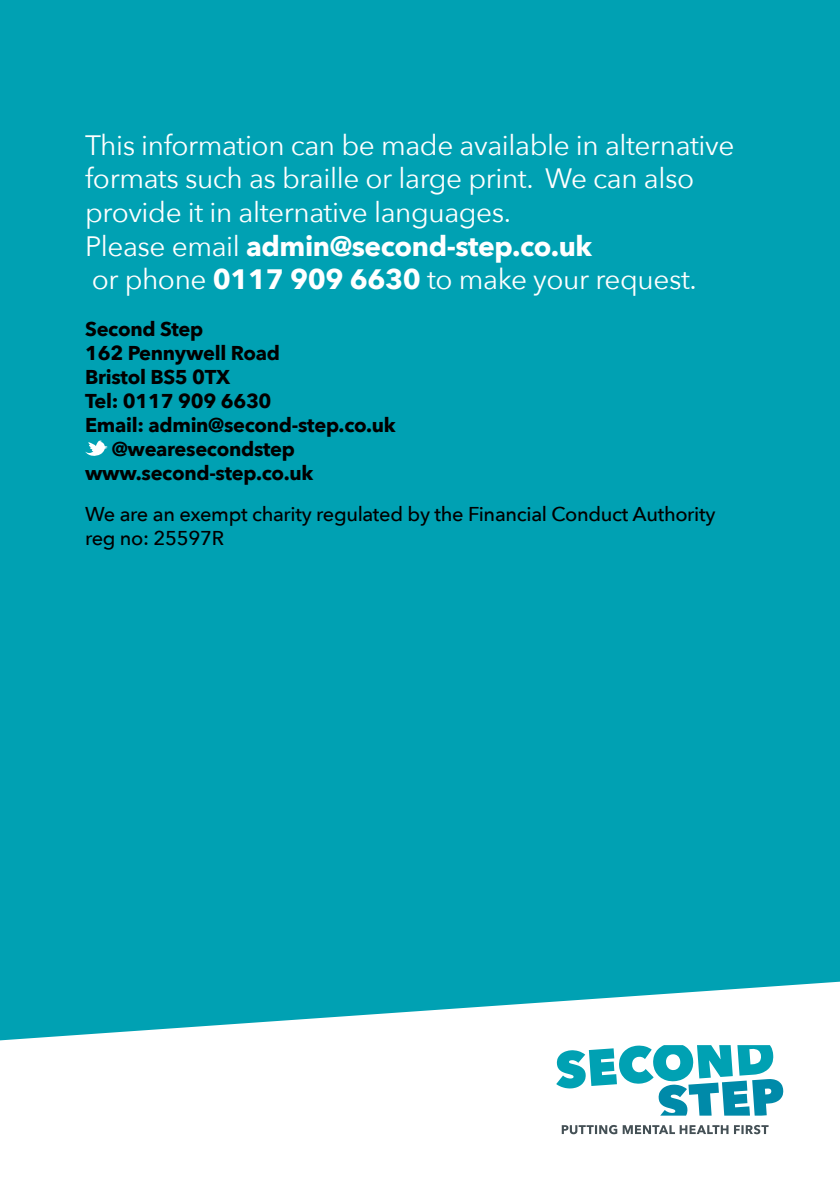
<style>
.page{position:relative;width:840px;height:1191px;background:#fff}
.page>*{position:absolute;margin:0;border:0;box-sizing:border-box;transform-origin:0 0}
.t1{font:28px/33.6px "Avenir Next";letter-spacing:-.015em;color:#fff}
.t2{font:700 20px "Avenir Next";letter-spacing:-.015em;color:#000}
.t3{font:500 20px/24px "Avenir Next";letter-spacing:-.015em;color:#000}
.s1{font-weight:700}
</style>
<div class="page">
<div style="left:0;top:0;width:839px;height:1040px;background:#00a1b3"></div>
<svg style="left:556px;top:1045px;width:226px;height:70px"></svg>
<svg style="left:561px;top:1125px;width:207px;height:9px"></svg>
<svg style="left:85px;top:440px;width:22px;height:17px"></svg>
<p class="t1" style="left:85px;top:130px;width:650px">This information can be made available in alternative formats such as braille or large print. We can also provide it in alternative languages.<br>Please email <span class="s1">admin@second-step.co.uk<br></span>or phone <span class="s1">0117 909 6630</span> to make your request.</p>
<p class="t2" style="left:85px;top:320px;width:120px">Second Step</p>
<p class="t2" style="left:85px;top:344px;width:196px">162 Pennywell Road</p>
<p class="t2" style="left:85px;top:368px;width:147px">Bristol BS5 0TX</p>
<p class="t2" style="left:85px;top:392px;width:188px">Tel: 0117 909 6630</p>
<p class="t2" style="left:85px;top:416px;width:312px">Email: admin@second-step.co.uk</p>
<p class="t2" style="left:112px;top:440px;width:184px">@wearesecondstep</p>
<p class="t2" style="left:85px;top:464px;width:229px">www.second-step.co.uk</p>
<p class="t3" style="left:85px;top:503px;width:631px">We are an exempt charity regulated by the Financial Conduct Authority reg no: 25597R</p>
</div>
